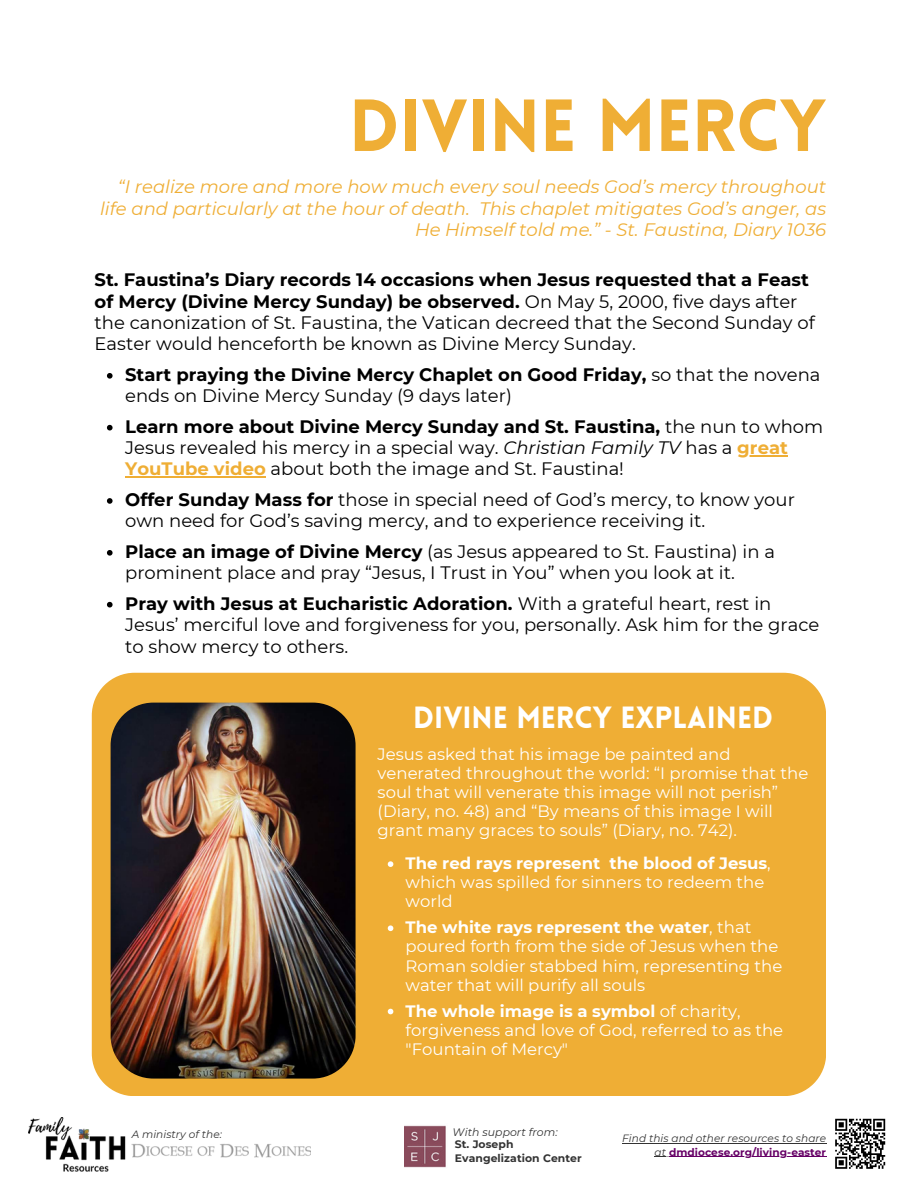
<style>
.page{position:relative;width:918px;height:1188px;background:#fff}
.page>*{position:absolute;margin:0;border:0;box-sizing:border-box;transform-origin:0 0}
.t1{font:900 72px "Lovelo";color:#efae35}
.t2{font:900 30px "Lovelo";color:#fff}
.t3{font:18px/21.3px "Montserrat";color:#000}
.t4{font:italic 18px/21.3px "Montserrat";color:#efae35;text-align:right}
.t5{font:16.5px/19.2px "Montserrat";color:#fff}
.t6{font:italic 10.95px "Montserrat";letter-spacing:.005em;color:#333}
.t7{font:700 10.8px/13.5px "Montserrat";letter-spacing:.005em;color:#333}
.t8{font:italic 10.5px/13.2px "Montserrat";letter-spacing:.005em;color:#333;text-align:right}
.s1{font-weight:700}
.s2{font-style:italic}
.s3{font-weight:700;color:#efae35}
.s4{font-weight:700;font-style:normal;color:#606}
</style>
<div class="page">
<img style="left:28px;top:1118px;width:98px;height:54px">
<img style="left:131px;top:1144px;width:180px;height:14px">
<img style="left:404px;top:1125px;width:42px;height:43px">
<div style="left:92px;top:673px;width:734px;height:423px;background:#efae35"></div>
<svg style="left:835px;top:1118px;width:51px;height:51px"></svg>
<img style="left:111px;top:703px;width:245px;height:375px;border-radius:43px">
<svg style="left:107px;top:498px;width:6px;height:6px"></svg>
<svg style="left:107px;top:550px;width:6px;height:6px"></svg>
<svg style="left:388px;top:861px;width:5px;height:6px"></svg>
<hr style="left:622px;top:1143px;width:204px;height:1px;background:#333">
<svg style="left:655px;top:1156px;width:14px;height:1px"></svg>
<hr style="left:669px;top:1156px;width:129px;height:1px;background:#606">
<svg style="left:798px;top:1156px;width:28px;height:1px"></svg>
<svg style="left:388px;top:1009px;width:5px;height:5px"></svg>
<svg style="left:388px;top:925px;width:5px;height:6px"></svg>
<svg style="left:107px;top:373px;width:6px;height:6px"></svg>
<svg style="left:107px;top:425px;width:6px;height:5px"></svg>
<hr style="left:737px;top:455px;width:51px;height:1px;background:#efae35">
<hr style="left:125px;top:477px;width:141px;height:1px;background:#efae35">
<svg style="left:107px;top:602px;width:6px;height:6px"></svg>
<p class="t1" style="left:349px;top:97px;width:479px">DIVINE MERCY</p>
<p class="t4" style="left:100px;top:176px;width:728px">“I realize more and more how much every soul needs God’s mercy throughout life and particularly at the hour of death. This chaplet mitigates God’s anger, as<br>He Himself told me.” - St. Faustina, Diary 1036</p>
<p class="t3" style="left:95px;top:269px;width:722px"><span class="s1">St. Faustina’s Diary records 14 occasions when Jesus requested that a Feast of Mercy (Divine Mercy Sunday) be observed.</span> On May 5, 2000, five days after the canonization of St. Faustina, the Vatican decreed that the Second Sunday of Easter would henceforth be known as Divine Mercy Sunday.</p>
<p class="t3" style="left:125px;top:364px;width:697px"><span class="s1">Start praying the Divine Mercy Chaplet on Good Friday,</span> so that the novena ends on Divine Mercy Sunday (9 days later)</p>
<p class="t3" style="left:125px;top:416px;width:700px"><span class="s1">Learn more about Divine Mercy Sunday and St. Faustina,</span> the nun to whom<br>Jesus revealed his mercy in a special way. <span class="s2">Christian Family TV</span> has a <span class="s3">great<br>YouTube video</span> about both the image and St. Faustina!</p>
<p class="t3" style="left:125px;top:489px;width:671px"><span class="s1">Offer Sunday Mass for</span> those in special need of God’s mercy, to know your own need for God’s saving mercy, and to experience receiving it.</p>
<p class="t3" style="left:125px;top:541px;width:651px"><span class="s1">Place an image of Divine Mercy</span> (as Jesus appeared to St. Faustina) in a prominent place and pray “Jesus, I Trust in You” when you look at it.</p>
<p class="t3" style="left:125px;top:593px;width:696px"><span class="s1">Pray with Jesus at Eucharistic Adoration.</span> With a grateful heart, rest in<br>Jesus’ merciful love and forgiveness for you, personally. Ask him for the grace to show mercy to others.</p>
<p class="t2" style="left:413px;top:705px;width:362px">DIVINE MERCY EXPLAINED</p>
<p class="t5" style="left:378px;top:744px;width:432px">Jesus asked that his image be painted and venerated throughout the world: “I promise that the soul that will venerate this image will not perish” (Diary, no. 48) and “By means of this image I will grant many graces to souls” (Diary, no. 742).</p>
<p class="t5" style="left:406px;top:854px;width:367px"><span class="s1">The red rays represent the blood of Jesus</span>, which was spilled for sinners to redeem the world</p>
<p class="t5" style="left:406px;top:918px;width:378px"><span class="s1">The white rays represent the water</span>, that poured forth from the side of Jesus when the Roman soldier stabbed him, representing the water that will purify all souls</p>
<p class="t5" style="left:406px;top:1001px;width:379px"><span class="s1">The whole image is a symbol</span> of charity, forgiveness and love of God, referred to as the "Fountain of Mercy"</p>
<p class="t8" style="left:132px;top:1128px;width:92px">A ministry of the:</p>
<p class="t6" style="left:453px;top:1125px;width:107px">With support from:</p>
<p class="t7" style="left:455px;top:1137px;width:129px">St. Joseph<br>Evangelization Center</p>
<p class="t8" style="left:622px;top:1132px;width:206px">Find this and other resources to share at <span class="s4">dmdiocese.org/living-easter</span></p>
</div>
